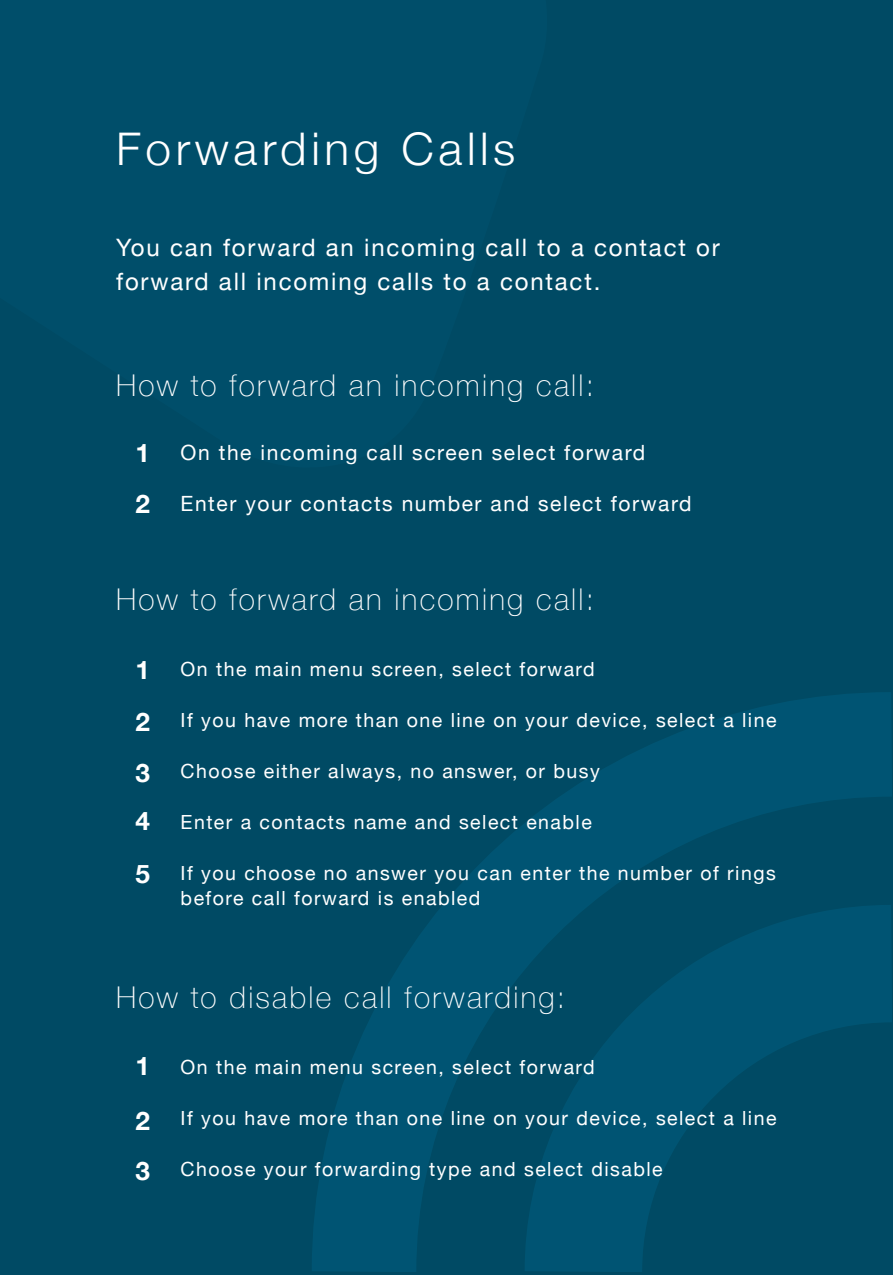
<style>
.page{position:relative;width:893px;height:1275px;background:#fff}
.page>*{position:absolute;margin:0;border:0;box-sizing:border-box;transform-origin:0 0}
.t1{font:300 45px "Helvetica Neue";letter-spacing:.1em;color:#fff}
.t2{font:100 30px "Helvetica Neue";letter-spacing:.075em;color:#fff}
.t3{font:700 25.5px/51.4px "Helvetica Neue";color:#fff}
.t4{font:24px/34.5px "Helvetica Neue";letter-spacing:.075em;color:#fff}
.t5{font:21px "Helvetica Neue";letter-spacing:.075em;color:#fff}
.t6{font:19.5px/25.5px "Helvetica Neue";letter-spacing:.075em;color:#fff}
</style>
<div class="page">
<div style="left:0;top:0;width:892px;height:1274px;background:#004a64"></div>
<svg style="left:312px;top:692px;width:579px;height:580px"></svg>
<h1 class="t1" style="left:116px;top:113px;width:401px">Forwarding Calls</h1>
<p class="t4" style="left:116px;top:231px;width:605px">You can forward an incoming call to a contact or forward all incoming calls to a contact.</p>
<h2 class="t2" style="left:116px;top:362px;width:479px">How to forward an incoming call:</h2>
<h3 class="t3" style="left:135px;top:428px;width:16px;line-height:50.6px">1<br>2</h3>
<p class="t5" style="left:181px;top:437px;width:466px">On the incoming call screen select forward</p>
<p class="t5" style="left:181px;top:488px;width:512px">Enter your contacts number and select forward</p>
<h2 class="t2" style="left:116px;top:576px;width:479px">How to forward an incoming call:</h2>
<h3 class="t3" style="left:135px;top:645px;width:16px;text-align:justify">1<br>2<br>3</h3>
<h3 class="t3" style="left:135px;top:795px;width:16px;line-height:53.4px">4<br>5</h3>
<p class="t6" style="left:181px;top:657px;width:415px">On the main menu screen, select forward</p>
<p class="t6" style="left:181px;top:708px;width:597px">If you have more than one line on your device, select a line</p>
<p class="t6" style="left:181px;top:759px;width:420px">Choose either always, no answer, or busy</p>
<p class="t6" style="left:181px;top:810px;width:413px">Enter a contacts name and select enable</p>
<p class="t6" style="left:181px;top:861px;width:596px">If you choose no answer you can enter the number of rings before call forward is enabled</p>
<h2 class="t2" style="left:116px;top:974px;width:450px">How to disable call forwarding:</h2>
<h3 class="t3" style="left:135px;top:1039px;width:16px;line-height:54.4px">1<br>2</h3>
<h3 class="t3" style="left:135px;top:1146px;width:16px">3</h3>
<p class="t6" style="left:181px;top:1055px;width:415px">On the main menu screen, select forward</p>
<p class="t6" style="left:181px;top:1106px;width:597px">If you have more than one line on your device, select a line</p>
<p class="t6" style="left:181px;top:1157px;width:483px">Choose your forwarding type and select disable</p>
</div>
